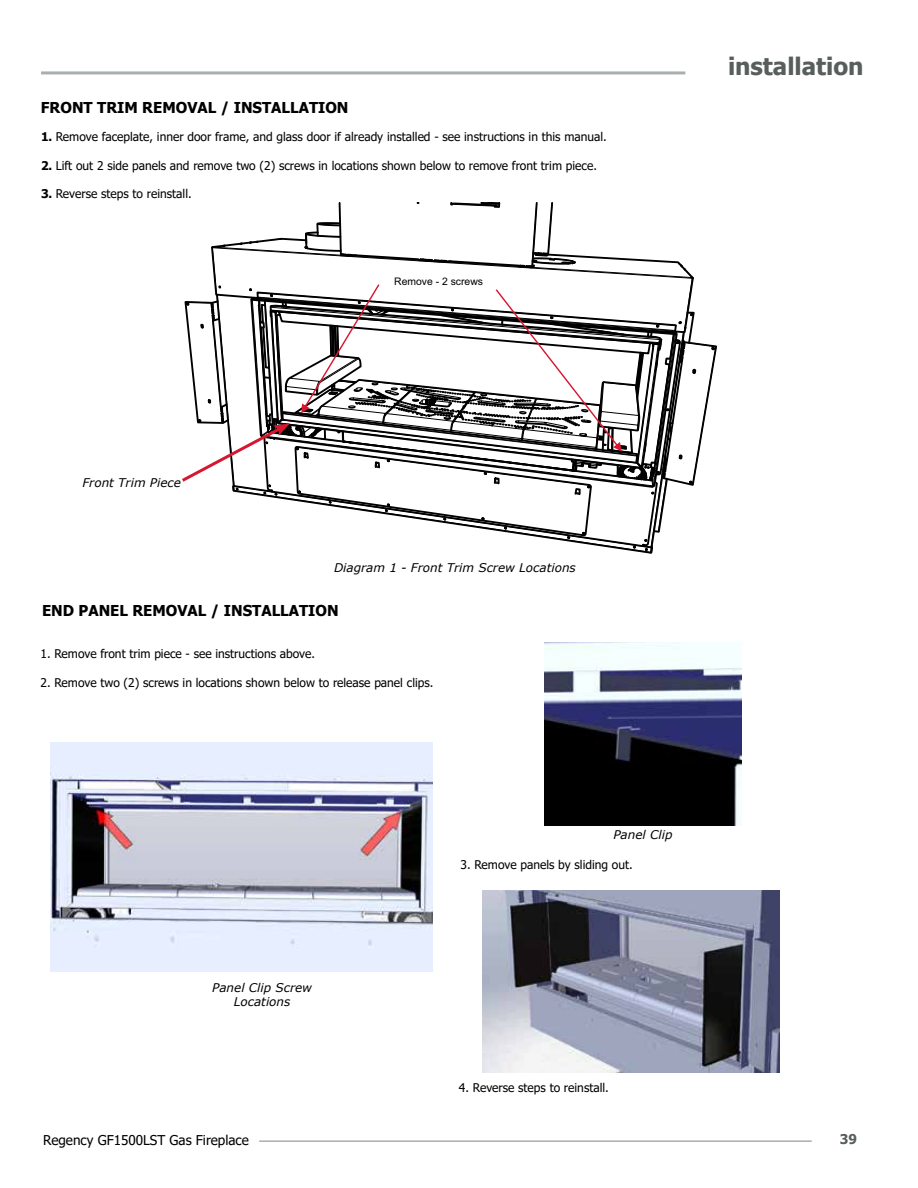
<style>
.page{position:relative;width:918px;height:1188px;background:#fff}
.page>*{position:absolute;margin:0;border:0;box-sizing:border-box;transform-origin:0 0}
.t1{font:700 24px "Tahoma";color:#585e5c}
.t2{font:700 15px "Tahoma";color:#000}
.t3{font:13.5px "Tahoma";color:#000}
.t4{font:700 13.5px "Tahoma";color:#585e5c}
.t5{font:12px "Tahoma";color:#000}
.t6{font:italic 12px/14.4px "Verdana";color:#000;text-align:center}
.t7{font:10.35px "Arial";color:#000}
.s1{font-weight:700}
</style>
<div class="page">
<hr style="left:259px;top:1140px;width:553px;height:2px;background:#a9afb0">
<hr style="left:41px;top:71px;width:644px;height:3px;background:#a9afb0">
<img style="left:51px;top:742px;width:382px;height:230px">
<img style="left:483px;top:890px;width:297px;height:183px">
<img style="left:544px;top:643px;width:198px;height:182px">
<svg style="left:182px;top:201px;width:535px;height:353px"></svg>
<p class="t2" style="left:41px;top:97px;width:309px">FRONT TRIM REMOVAL / INSTALLATION</p>
<p class="t5" style="left:41px;top:128px;width:567px"><span class="s1">1.</span> Remove faceplate, inner door frame, and glass door if already installed - see instructions in this manual.</p>
<p class="t5" style="left:41px;top:157px;width:558px"><span class="s1">2.</span> Lift out 2 side panels and remove two (2) screws in locations shown below to remove front trim piece.</p>
<p class="t5" style="left:41px;top:186px;width:152px"><span class="s1">3.</span> Reverse steps to reinstall.</p>
<p class="t7" style="left:394px;top:274px;width:90px">Remove - 2 screws</p>
<h1 class="t1" style="left:728px;top:49px;width:137px">installation</h1>
<p class="t6" style="left:82px;top:475px;width:100px">Front Trim Piece</p>
<p class="t6" style="left:334px;top:560px;width:243px">Diagram 1 - Front Trim Screw Locations</p>
<p class="t2" style="left:42px;top:600px;width:298px">END PANEL REMOVAL / INSTALLATION</p>
<p class="t5" style="left:40px;top:646px;width:276px">1. Remove front trim piece - see instructions above.</p>
<p class="t5" style="left:40px;top:674px;width:394px">2. Remove two (2) screws in locations shown below to release panel clips.</p>
<p class="t6" style="left:212px;top:980px;width:101px">Panel Clip Screw<br>Locations</p>
<p class="t6" style="left:613px;top:828px;width:61px">Panel Clip</p>
<p class="t5" style="left:460px;top:857px;width:174px">3. Remove panels by sliding out.</p>
<p class="t5" style="left:459px;top:1080px;width:151px">4. Reverse steps to reinstall.</p>
<p class="t3" style="left:43px;top:1131px;width:207px">Regency GF1500LST Gas Fireplace</p>
<p class="t4" style="left:840px;top:1130px;width:19px">39</p>
</div>
